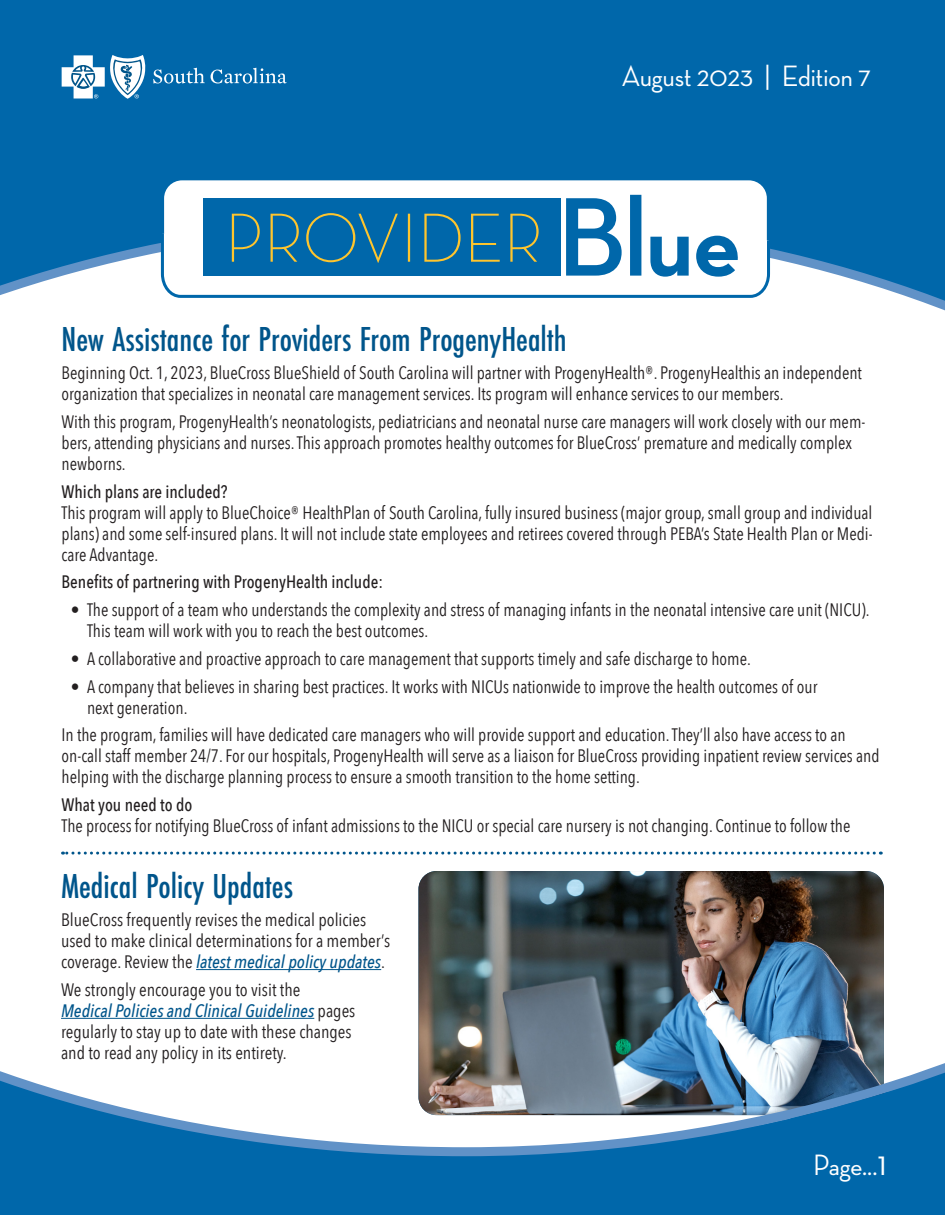
<style>
.page{position:relative;width:945px;height:1215px;background:#fff}
.page>*{position:absolute;margin:0;border:0;box-sizing:border-box;transform-origin:0 0}
.t1{font:500 36px "Futura PT Cond";color:#00558b}
.t2{font:500 30px "Neutraface Display";color:#fff}
.t3{font:18px/21px "Avenir Next Condensed";color:#231f20}
.t4{font:500 18px "Avenir Next Condensed";color:#231f20}
.s1{font-weight:500;font-style:italic;color:#00558b}
.s2{font-size:36px}
</style>
<div class="page">
<div style="left:0;top:0;width:945px;height:1214px;background:#0067aa"></div>
<div style="left:0;top:285px;width:945px;height:788px;background:#fff"></div>
<svg style="left:1px;top:243px;width:944px;height:96px"></svg>
<svg style="left:62px;top:55px;width:84px;height:44px"></svg>
<svg style="left:153px;top:68px;width:52px;height:16px"></svg>
<svg style="left:211px;top:68px;width:76px;height:15px"></svg>
<div style="left:164px;top:180px;width:603px;height:119px;background:#fff;border-radius:18px"></div>
<svg style="left:159px;top:195px;width:613px;height:104px"></svg>
<hr style="left:196px;top:969px;width:185px;height:1px;background:#00558b">
<hr style="left:61px;top:1018px;width:253px;height:1px;background:#00558b">
<img style="left:418px;top:871px;width:466px;height:188px">
<svg style="left:63px;top:852px;width:811px;height:3px"></svg>
<svg style="left:0;top:1059px;width:944px;height:98px"></svg>
<svg style="left:784px;top:1085px;width:140px;height:63px"></svg>
<p class="t2" style="left:622px;top:59px;width:251px">August 2023 | Edition 7</p>
<p class="t1" style="left:62px;top:318px;width:507px">New Assistance for Providers From ProgenyHealth</p>
<p class="t3" style="left:62px;top:362px;width:802px">Beginning Oct. 1, 2023, BlueCross BlueShield of South Carolina will partner with ProgenyHealth®. ProgenyHealthis an independent organization that specializes in neonatal care management services. Its program will enhance services to our members.</p>
<p class="t3" style="left:62px;top:410px;width:805px">With this program, ProgenyHealth’s neonatologists, pediatricians and neonatal nurse care managers will work closely with our mem&shy;bers, attending physicians and nurses. This approach promotes healthy outcomes for BlueCross’ premature and medically complex newborns.</p>
<p class="t4" style="left:62px;top:481px;width:167px">Which plans are included?</p>
<p class="t3" style="left:62px;top:501px;width:813px;text-align:justify">This program will apply to BlueChoice® HealthPlan of South Carolina, fully insured business (major group, small group and individual plans) and some self-insured plans. It will not include state employees and retirees covered through PEBA’s State Health Plan or Medi&shy;care Advantage.</p>
<p class="t4" style="left:62px;top:571px;width:323px">Benefits of partnering with ProgenyHealth include:</p>
<p class="t3" style="left:87px;top:599px;width:784px;text-indent:-16px">• The support of a team who understands the complexity and stress of managing infants in the neonatal intensive care unit (NICU).<br>This team will work with you to reach the best outcomes.</p>
<p class="t3" style="left:71px;top:647px;width:682px">• A collaborative and proactive approach to care management that supports timely and safe discharge to home.</p>
<p class="t3" style="left:71px;top:675px;width:748px">• A company that believes in sharing best practices. It works with NICUs nationwide to improve the health outcomes of our</p>
<p class="t3" style="left:87px;top:696px;width:102px">next generation.</p>
<p class="t3" style="left:62px;top:724px;width:819px">In the program, families will have dedicated care managers who will provide support and education. They’ll also have access to an on-call staff member 24/7. For our hospitals, ProgenyHealth will serve as a liaison for BlueCross providing inpatient review services and helping with the discharge planning process to ensure a smooth transition to the home setting.</p>
<p class="t4" style="left:62px;top:794px;width:132px">What you need to do</p>
<p class="t3" style="left:62px;top:815px;width:790px">The process for notifying BlueCross of infant admissions to the NICU or special care nursery is not changing. Continue to follow the</p>
<p class="t1" style="left:61px;top:865px;width:234px">Medical Policy Updates</p>
<p class="t3" style="left:61px;top:909px;width:331px">BlueCross frequently revises the medical policies used to make clinical determinations for a member’s coverage. Review the <span class="s1">latest medical policy updates</span>.</p>
<p class="t3" style="left:61px;top:978px;width:241px">We strongly encourage you to visit the</p>
<p class="t3" style="left:61px;top:999px;width:296px"><span class="s1">Medical Policies and Clinical Guidelines</span> pages regularly to stay up to date with these changes</p>
<p class="t3" style="left:61px;top:1041px;width:227px">and to read any policy in its entirety.</p>
<p class="t2" style="left:813px;top:1148px;width:75px">Page...<span class="s2">1</span></p>
</div>
